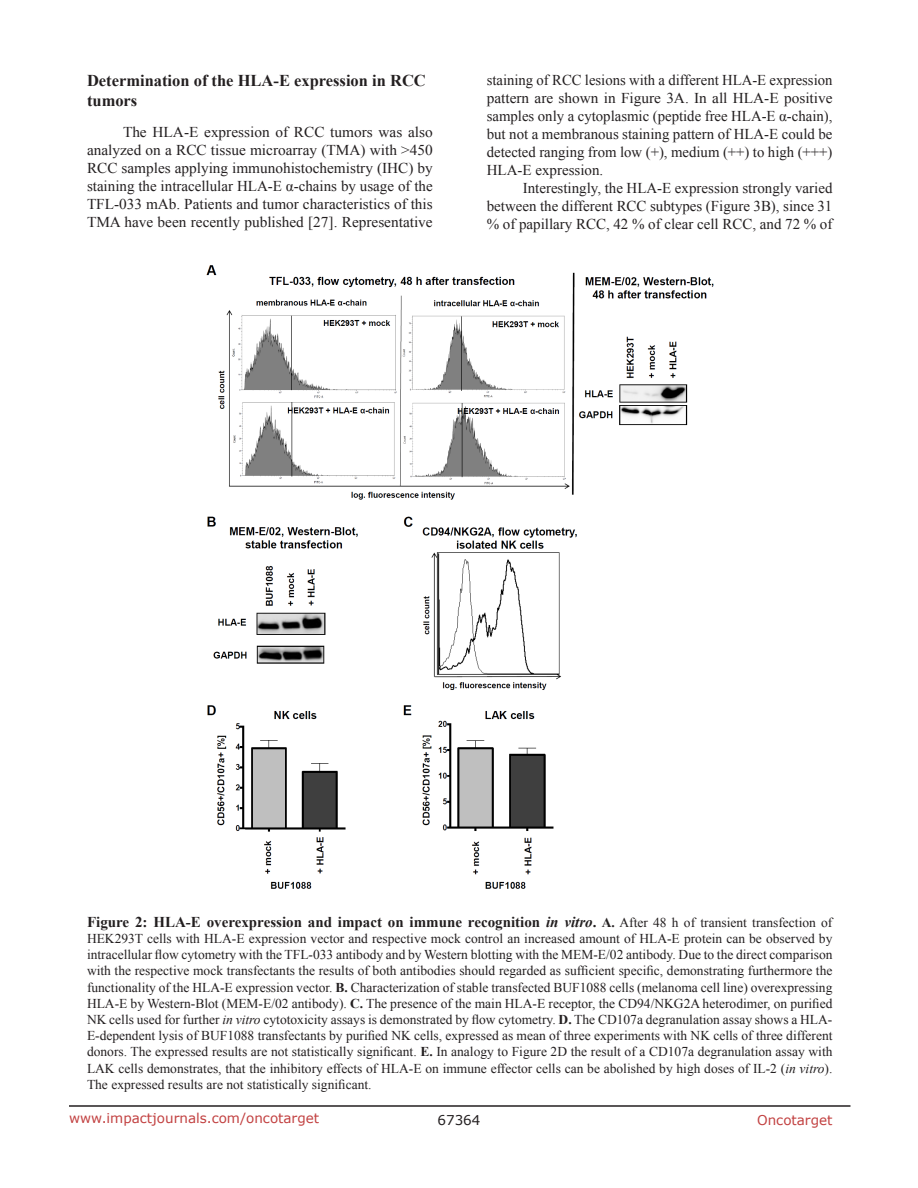
<style>
.page{position:relative;width:918px;height:1188px;background:#fff}
.page>*{position:absolute;margin:0;border:0;box-sizing:border-box;transform-origin:0 0}
.SubHeading{font:700 16.5px/19.8px "Times New Roman";color:#231f20}
.BodyText{font:15px/18px "Times New Roman";color:#231f20;text-align:justify}
.figuretext{font:700 15px "Times New Roman";color:#231f20}
.figuretext-2{font:13.5px/16.2px "Times New Roman";color:#231f20;text-align:justify}
.t1{font:13.5px "Verdana";color:#c24141}
.t2{font:13.5px "Verdana";color:#231f20}
.s1{font-style:italic}
.s2{font-size:13.5px}
.s3{font-weight:400;font-size:13.5px}
.s4{font-weight:700}
</style>
<div class="page">
<hr style="left:69px;top:1105px;width:781px;height:2px;background:#231f20">
<img style="left:206px;top:265px;width:508px;height:624px">
<p class="SubHeading" style="left:87px;top:70px;width:340px">Determination of the HLA-E expression in RCC tumors</p>
<p class="BodyText" style="left:87px;top:123px;width:347px;text-indent:36px">The HLA-E expression of RCC tumors was also analyzed on a RCC tissue microarray (TMA) with &gt;450<br>RCC samples applying immunohistochemistry (IHC) by staining the intracellular HLA-E α-chains by usage of the TFL-033 mAb. Patients and tumor characteristics of this TMA have been recently published [27]. Representative</p>
<p class="BodyText" style="left:487px;top:71px;width:347px">staining of RCC lesions with a different HLA-E expression pattern are shown in Figure 3A. In all HLA-E positive samples only a cytoplasmic (peptide free HLA-E α-chain), but not a membranous staining pattern of HLA-E could be detected ranging from low (+), medium (++) to high (+++)<br>HLA-E expression.</p>
<p class="BodyText" style="left:487px;top:179px;width:347px;text-indent:36px">Interestingly, the HLA-E expression strongly varied between the different RCC subtypes (Figure 3B), since 31 % of papillary RCC, 42 % of clear cell RCC, and 72 % of</p>
<p class="figuretext" style="left:87px;top:911px;width:747px">Figure 2: HLA-E overexpression and impact on immune recognition <span class="s1">in vitro</span>. <span class="s2">A.</span> <span class="s3">After 48 h of transient transfection of</span></p>
<p class="figuretext-2" style="left:87px;top:930px;width:747px">HEK293T cells with HLA-E expression vector and respective mock control an increased amount of HLA-E protein can be observed by intracellular flow cytometry with the TFL-033 antibody and by Western blotting with the MEM-E/02 antibody. Due to the direct comparison with the respective mock transfectants the results of both antibodies should regarded as sufficient specific, demonstrating furthermore the functionality of the HLA-E expression vector. <span class="s4">B.</span> Characterization of stable transfected BUF1088 cells (melanoma cell line) overexpressing HLA-E by Western-Blot (MEM-E/02 antibody). <span class="s4">C.</span> The presence of the main HLA-E receptor, the CD94/NKG2A heterodimer, on purified NK cells used for further <span class="s1">in vitro</span> cytotoxicity assays is demonstrated by flow cytometry. <span class="s4">D.</span> The CD107a degranulation assay shows a HLA-E-dependent lysis of BUF1088 transfectants by purified NK cells, expressed as mean of three experiments with NK cells of three different donors. The expressed results are not statistically significant. <span class="s4">E.</span> In analogy to Figure 2D the result of a CD107a degranulation assay with LAK cells demonstrates, that the inhibitory effects of HLA-E on immune effector cells can be abolished by high doses of IL-2 (<span class="s1">in vitro</span>).<br>The expressed results are not statistically significant.</p>
<p class="t1" style="left:69px;top:1109px;width:252px">www.impactjournals.com/oncotarget</p>
<p class="t2" style="left:438px;top:1111px;width:44px">67364</p>
<p class="t1" style="left:757px;top:1111px;width:77px">Oncotarget</p>
</div>
